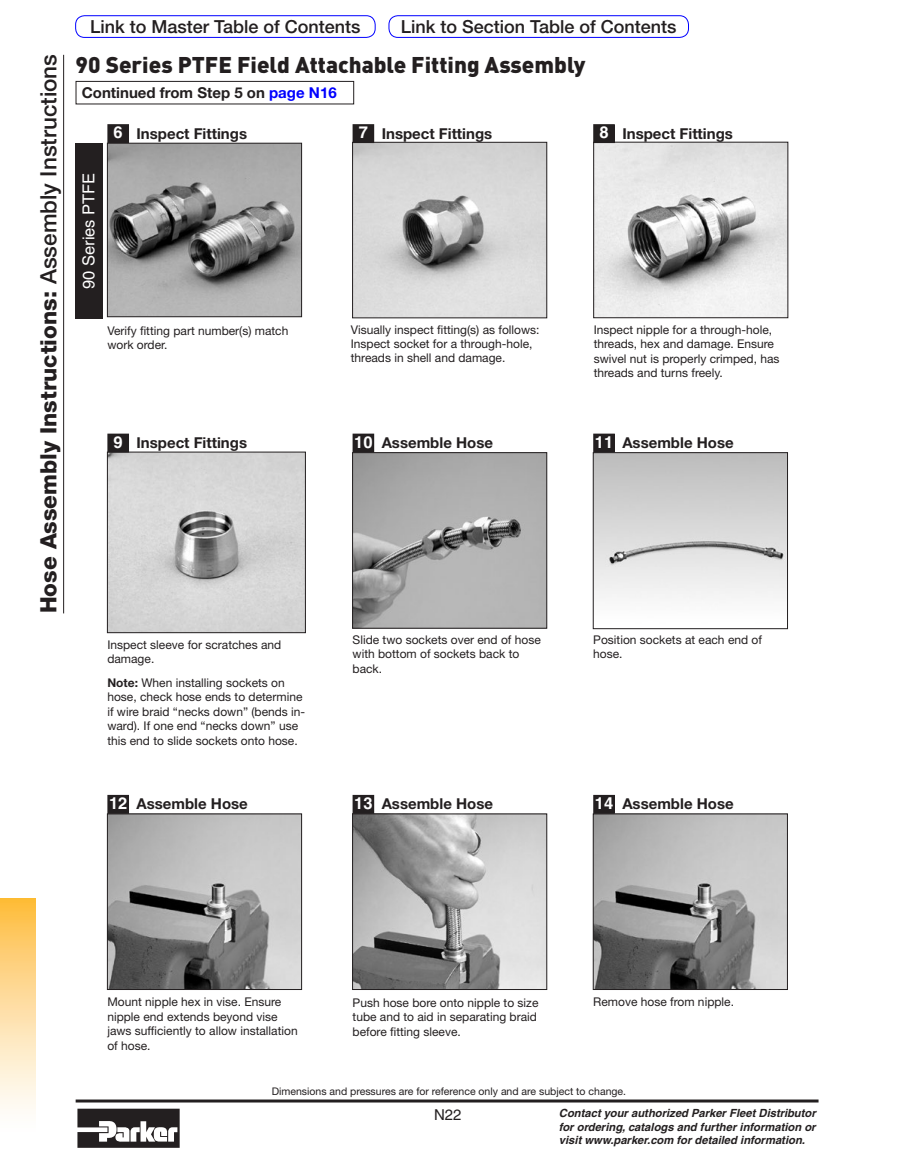
<style>
.page{position:relative;width:905px;height:1175px;background:#fff}
.page>*{position:absolute;margin:0;border:0;box-sizing:border-box;transform-origin:0 0}
.t1{font:800 22.5px "Helvetica Neue LT Std";color:#231f20}
.t2{font:900 22.5px "DIN";color:#231f20}
.t3{font:500 18px "Helvetica Neue LT Std";color:#231f20}
.t4{font:16.5px "Helvetica";color:#fff}
.t5{font:700 15px "Helvetica Neue LT Std";color:#231f20}
.t6{font:15px "Helvetica";color:#231f20}
.t7{font:12px/14.4px "Helvetica Neue LT Std";color:#231f20}
.t8{font:italic 700 11.25px/13.5px "Helvetica";color:#231f20;text-align:justify}
.t9{font:10.5px "Helvetica Neue LT Std";color:#231f20}
.s1{font-weight:500}
.s2{color:#00f}
.s3{font-family:"Helvetica";font-size:16.5px;color:#fff}
.s4{font-weight:700}
</style>
<div class="page">
<hr style="left:76px;top:1099px;width:742px;height:3px;background:#231f20">
<svg style="left:77px;top:1108px;width:103px;height:39px"></svg>
<div style="left:0;top:898px;width:35px;height:235px;background:linear-gradient(to bottom,#febd42,#feffff)"></div>
<hr style="left:63px;top:55px;width:1px;height:558px;background:#231f20">
<img style="left:109px;top:145px;width:191px;height:170px">
<div style="left:107px;top:143px;width:195px;height:174px;border:1px solid #231f20"></div>
<img style="left:595px;top:144px;width:191px;height:172px">
<div style="left:593px;top:142px;width:195px;height:176px;border:1px solid #231f20"></div>
<div style="left:76px;top:143px;width:27px;height:176px;background:#231f20"></div>
<img style="left:109px;top:454px;width:195px;height:177px">
<div style="left:107px;top:452px;width:199px;height:181px;border:1px solid #231f20"></div>
<img style="left:354px;top:144px;width:191px;height:172px">
<div style="left:352px;top:142px;width:195px;height:176px;border:1px solid #231f20"></div>
<img style="left:354px;top:454px;width:191px;height:172px">
<div style="left:352px;top:452px;width:195px;height:176px;border:1px solid #231f20"></div>
<img style="left:595px;top:454px;width:190px;height:145px">
<div style="left:593px;top:452px;width:194px;height:177px;border:1px solid #231f20"></div>
<img style="left:109px;top:815px;width:191px;height:172px">
<div style="left:107px;top:813px;width:195px;height:176px;border:1px solid #231f20"></div>
<img style="left:354px;top:815px;width:191px;height:172px">
<div style="left:352px;top:813px;width:195px;height:176px;border:1px solid #231f20"></div>
<img style="left:595px;top:815px;width:190px;height:172px">
<div style="left:593px;top:813px;width:194px;height:176px;border:1px solid #231f20"></div>
<div style="left:594px;top:125px;width:20px;height:17px;background:#231f20"></div>
<div style="left:593px;top:124px;width:22px;height:19px;border:2px solid #231f20"></div>
<div style="left:353px;top:125px;width:20px;height:17px;background:#231f20"></div>
<div style="left:352px;top:124px;width:22px;height:19px;border:2px solid #231f20"></div>
<div style="left:108px;top:125px;width:20px;height:17px;background:#231f20"></div>
<div style="left:107px;top:124px;width:22px;height:19px;border:2px solid #231f20"></div>
<div style="left:594px;top:434px;width:20px;height:18px;background:#231f20"></div>
<div style="left:593px;top:433px;width:22px;height:19px;border:2px solid #231f20"></div>
<div style="left:353px;top:434px;width:20px;height:18px;background:#231f20"></div>
<div style="left:352px;top:433px;width:22px;height:19px;border:2px solid #231f20"></div>
<div style="left:108px;top:434px;width:20px;height:18px;background:#231f20"></div>
<div style="left:107px;top:433px;width:22px;height:19px;border:2px solid #231f20"></div>
<div style="left:594px;top:795px;width:20px;height:18px;background:#231f20"></div>
<div style="left:593px;top:795px;width:22px;height:18px;border:2px solid #231f20"></div>
<div style="left:353px;top:795px;width:20px;height:18px;background:#231f20"></div>
<div style="left:352px;top:795px;width:22px;height:18px;border:2px solid #231f20"></div>
<div style="left:108px;top:795px;width:20px;height:18px;background:#231f20"></div>
<div style="left:107px;top:795px;width:22px;height:18px;border:2px solid #231f20"></div>
<div style="left:76px;top:81px;width:278px;height:23px;border:1px solid #231f20"></div>
<div style="left:388px;top:15px;width:301px;height:23px;border:1px solid #00f;border-radius:9px"></div>
<div style="left:75px;top:15px;width:300px;height:23px;border:1px solid #00f;border-radius:9px"></div>
<h1 class="t1" style="left:35px;top:613px;width:560px;rotate:-90deg">Hose Assembly Instructions: <span class="s1">Assembly Instructions</span></h1>
<h2 class="t3" style="left:90px;top:16px;width:272px">Link to Master Table of Contents</h2>
<h2 class="t3" style="left:400px;top:16px;width:277px">Link to Section Table of Contents</h2>
<h1 class="t2" style="left:76px;top:50px;width:511px">90 Series PTFE Field Attachable Fitting Assembly</h1>
<p class="t5" style="left:82px;top:83px;width:256px">Continued from Step 5 on <span class="s2">page N16</span></p>
<h3 class="t4" style="left:79px;top:289px;width:118px;rotate:-90deg">90 Series PTFE</h3>
<p class="t5" style="left:114px;top:124px;width:135px"><span class="s3">6</span> Inspect Fittings</p>
<p class="t5" style="left:359px;top:124px;width:135px"><span class="s3">7</span> Inspect Fittings</p>
<p class="t5" style="left:599px;top:124px;width:135px"><span class="s3">8</span> Inspect Fittings</p>
<p class="t7" style="left:351px;top:322px;width:190px">Visually inspect fitting(s) as follows:<br>Inspect socket for a through-hole, threads in shell and damage.</p>
<p class="t7" style="left:107px;top:323px;width:182px">Verify fitting part number(s) match work order.</p>
<p class="t7" style="left:593px;top:322px;width:187px">Inspect nipple for a through-hole, threads, hex and damage. Ensure swivel nut is properly crimped, has threads and turns freely.</p>
<p class="t5" style="left:114px;top:433px;width:135px"><span class="s3">9</span> Inspect Fittings</p>
<p class="t5" style="left:354px;top:433px;width:140px"><span class="s3">10</span> Assemble Hose</p>
<p class="t5" style="left:595px;top:433px;width:140px"><span class="s3">11</span> Assemble Hose</p>
<p class="t7" style="left:107px;top:637px;width:175px">Inspect sleeve for scratches and damage.</p>
<p class="t7" style="left:107px;top:675px;width:199px"><span class="s4">Note:</span> When installing sockets on hose, check hose ends to determine if wire braid “necks down” (bends in&shy;ward). If one end “necks down” use this end to slide sockets onto hose.</p>
<p class="t7" style="left:352px;top:632px;width:190px">Slide two sockets over end of hose with bottom of sockets back to back.</p>
<p class="t7" style="left:593px;top:632px;width:170px">Position sockets at each end of hose.</p>
<p class="t5" style="left:109px;top:794px;width:140px"><span class="s3">12</span> Assemble Hose</p>
<p class="t5" style="left:354px;top:794px;width:140px"><span class="s3">13</span> Assemble Hose</p>
<p class="t5" style="left:595px;top:794px;width:140px"><span class="s3">14</span> Assemble Hose</p>
<p class="t7" style="left:107px;top:994px;width:192px">Mount nipple hex in vise. Ensure nipple end extends beyond vise jaws sufficiently to allow installation of hose.</p>
<p class="t7" style="left:352px;top:995px;width:187px">Push hose bore onto nipple to size tube and to aid in separating braid before fitting sleeve.</p>
<p class="t7" style="left:593px;top:993px;width:142px">Remove hose from nipple.</p>
<p class="t9" style="left:272px;top:1084px;width:356px">Dimensions and pressures are for reference only and are subject to change.</p>
<p class="t6" style="left:434px;top:1105px;width:29px">N22</p>
<p class="t8" style="left:559px;top:1106px;width:258px">Contact your authorized Parker Fleet Distributor for ordering, catalogs and further information or visit www.parker.com for detailed information.</p>
</div>
